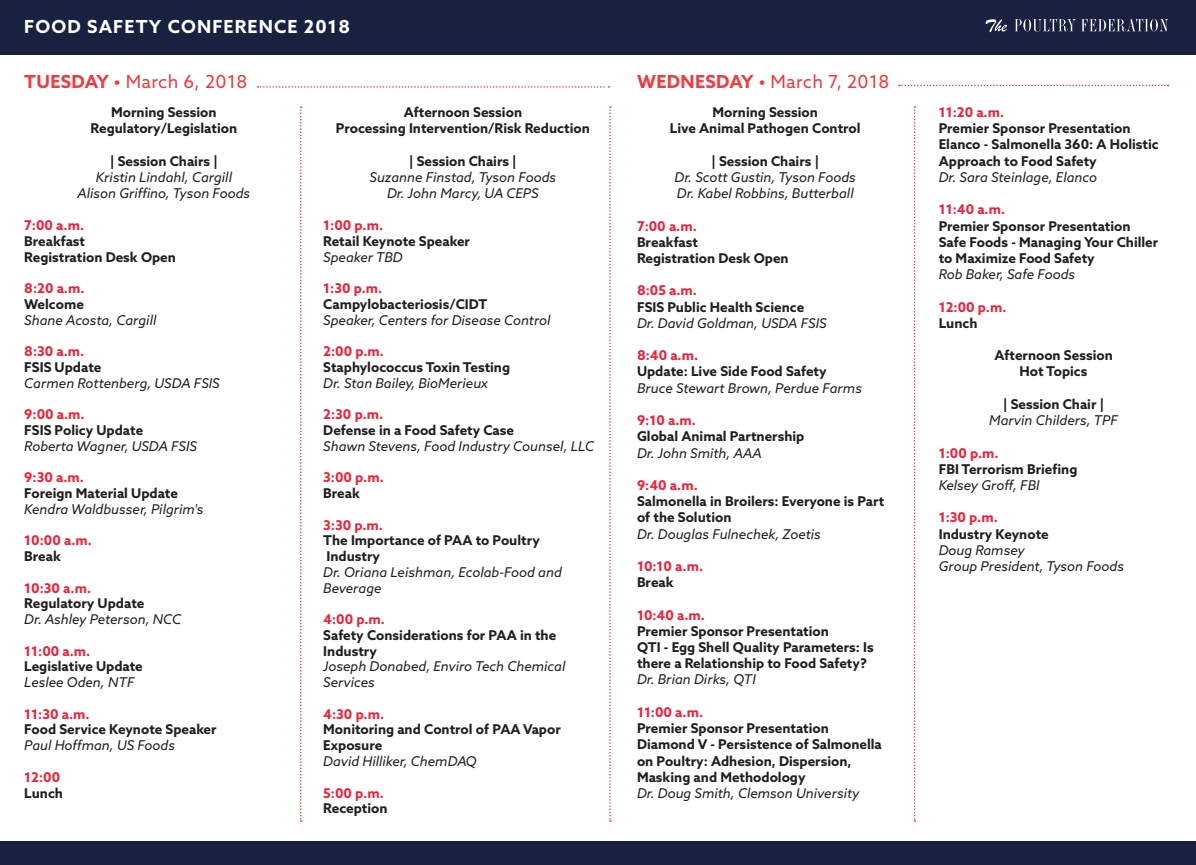
<style>
.page{position:relative;width:1196px;height:865px;background:#fff}
.page>*{position:absolute;margin:0;border:0;box-sizing:border-box;transform-origin:0 0}
.t1{font:18px "Azo Sans";letter-spacing:.02em;color:#ee3c41}
.t2{font:700 18px "Azo Sans";letter-spacing:.06em;color:#fff}
.t3{font:700 13.5px/16.2px "Azo Sans";color:#231f20}
.t4{font:italic 13.5px/15.8px "Azo Sans";color:#231f20}
.t5{font:700 13.5px "Azo Sans";color:#ed233c}
.s1{font-weight:700}
.s2{font-weight:700;font-style:normal}
.s3{font-weight:400;font-style:italic}
.s4{color:#ed233c}
</style>
<div class="page">
<div style="left:0;top:0;width:1195px;height:54px;background:#18213f"></div>
<div style="left:0;top:841px;width:1195px;height:23px;background:#18213f"></div>
<svg style="left:300px;top:106px;width:2px;height:715px"></svg>
<svg style="left:609px;top:106px;width:2px;height:715px"></svg>
<svg style="left:913px;top:106px;width:2px;height:715px"></svg>
<svg style="left:985px;top:19px;width:21px;height:13px"></svg>
<svg style="left:1014px;top:19px;width:154px;height:12px"></svg>
<svg style="left:257px;top:86px;width:352px;height:2px"></svg>
<svg style="left:898px;top:85px;width:270px;height:1px"></svg>
<p class="t2" style="left:24px;top:14px;width:327px">FOOD SAFETY CONFERENCE 2018</p>
<p class="t1" style="left:24px;top:69px;width:224px"><span class="s1">TUESDAY •</span> March 6, 2018</p>
<p class="t1" style="left:637px;top:69px;width:254px"><span class="s1">WEDNESDAY •</span> March 7, 2018</p>
<p class="t3" style="left:111px;top:104px;width:107px">Morning Session</p>
<p class="t3" style="left:91px;top:120px;width:148px">Regulatory/Legislation</p>
<p class="t3" style="left:110px;top:152px;width:109px">| Session Chairs |</p>
<p class="t4" style="left:96px;top:169px;width:138px">Kristin Lindahl, Cargill</p>
<p class="t4" style="left:77px;top:185px;width:174px">Alison Griffino, Tyson Foods</p>
<p class="t5" style="left:24px;top:216px;width:61px">7:00 a.m.</p>
<p class="t3" style="left:24px;top:233px;width:62px">Breakfast</p>
<p class="t3" style="left:24px;top:248px;width:153px">Registration Desk Open</p>
<p class="t5" style="left:24px;top:279px;width:62px">8:20 a.m.</p>
<p class="t4" style="left:24px;top:296px;width:133px"><span class="s2">Welcome<br></span>Shane Acosta, Cargill</p>
<p class="t5" style="left:24px;top:342px;width:62px">8:30 a.m.</p>
<p class="t3" style="left:24px;top:359px;width:79px">FSIS Update</p>
<p class="t4" style="left:24px;top:375px;width:197px">Carmen Rottenberg, USDA FSIS</p>
<p class="t5" style="left:24px;top:405px;width:62px">9:00 a.m.</p>
<p class="t3" style="left:24px;top:422px;width:120px">FSIS Policy Update</p>
<p class="t4" style="left:24px;top:438px;width:174px">Roberta Wagner, USDA FSIS</p>
<p class="t5" style="left:24px;top:468px;width:61px">9:30 a.m.</p>
<p class="t3" style="left:24px;top:485px;width:155px">Foreign Material Update</p>
<p class="t4" style="left:24px;top:501px;width:181px">Kendra Waldbusser, Pilgrim's</p>
<p class="t5" style="left:24px;top:531px;width:69px">10:00 a.m.</p>
<p class="t3" style="left:24px;top:548px;width:38px">Break</p>
<p class="t5" style="left:24px;top:578px;width:68px">10:30 a.m.</p>
<p class="t3" style="left:24px;top:595px;width:121px">Regulatory Update</p>
<p class="t4" style="left:24px;top:611px;width:158px">Dr. Ashley Peterson, NCC</p>
<p class="t5" style="left:24px;top:641px;width:68px">11:00 a.m.</p>
<p class="t3" style="left:24px;top:658px;width:120px">Legislative Update</p>
<p class="t4" style="left:24px;top:674px;width:112px">Leslee Oden, NTF</p>
<p class="t5" style="left:24px;top:704px;width:67px">11:30 a.m.</p>
<p class="t3" style="left:24px;top:721px;width:194px">Food Service Keynote Speaker</p>
<p class="t4" style="left:24px;top:737px;width:152px">Paul Hoffman, US Foods</p>
<p class="t5" style="left:24px;top:767px;width:37px">12:00</p>
<p class="t3" style="left:24px;top:784px;width:40px">Lunch</p>
<p class="t3" style="left:403px;top:104px;width:120px">Afternoon Session</p>
<p class="t3" style="left:336px;top:120px;width:255px">Processing Intervention/Risk Reduction</p>
<p class="t3" style="left:409px;top:152px;width:109px">| Session Chairs |</p>
<p class="t4" style="left:369px;top:169px;width:188px">Suzanne Finstad, Tyson Foods</p>
<p class="t4" style="left:387px;top:185px;width:153px">Dr. John Marcy, UA CEPS</p>
<p class="t5" style="left:323px;top:216px;width:61px">1:00 p.m.</p>
<p class="t3" style="left:323px;top:233px;width:148px;line-height:15.8px">Retail Keynote Speaker<br><span class="s3">Speaker TBD</span></p>
<p class="t5" style="left:323px;top:279px;width:61px">1:30 p.m.</p>
<p class="t3" style="left:323px;top:296px;width:166px">Campylobacteriosis/CIDT</p>
<p class="t4" style="left:323px;top:312px;width:229px">Speaker, Centers for Disease Control</p>
<p class="t5" style="left:323px;top:342px;width:62px">2:00 p.m.</p>
<p class="t3" style="left:323px;top:359px;width:188px">Staphylococcus Toxin Testing</p>
<p class="t4" style="left:323px;top:375px;width:166px">Dr. Stan Bailey, BioMerieux</p>
<p class="t5" style="left:323px;top:405px;width:61px">2:30 p.m.</p>
<p class="t3" style="left:323px;top:422px;width:192px">Defense in a Food Safety Case</p>
<p class="t4" style="left:323px;top:438px;width:272px">Shawn Stevens, Food Industry Counsel, LLC</p>
<p class="t5" style="left:323px;top:468px;width:62px">3:00 p.m.</p>
<p class="t3" style="left:323px;top:485px;width:38px">Break</p>
<p class="t3" style="left:323px;top:516px;width:218px;line-height:15.8px"><span class="s4">3:30 p.m.<br></span>The Importance of PAA to Poultry</p>
<p class="t3" style="left:326px;top:548px;width:55px">Industry</p>
<p class="t4" style="left:323px;top:564px;width:240px">Dr. Oriana Leishman, Ecolab-Food and</p>
<p class="t4" style="left:323px;top:579px;width:60px">Beverage</p>
<p class="t5" style="left:323px;top:610px;width:63px">4:00 p.m.</p>
<p class="t3" style="left:323px;top:626px;width:234px">Safety Considerations for PAA in the</p>
<p class="t3" style="left:323px;top:642px;width:55px">Industry</p>
<p class="t4" style="left:323px;top:658px;width:243px">Joseph Donabed, Enviro Tech Chemical<br>Services</p>
<p class="t5" style="left:323px;top:704px;width:62px">4:30 p.m.</p>
<p class="t3" style="left:323px;top:721px;width:239px;line-height:15.8px">Monitoring and Control of PAA Vapor<br>Exposure<br><span class="s3">David Hilliker, ChemDAQ</span></p>
<p class="t5" style="left:323px;top:783px;width:62px">5:00 p.m.</p>
<p class="t3" style="left:323px;top:800px;width:66px">Reception</p>
<p class="t3" style="left:712px;top:104px;width:107px">Morning Session</p>
<p class="t3" style="left:669px;top:120px;width:192px">Live Animal Pathogen Control</p>
<p class="t3" style="left:711px;top:152px;width:109px">| Session Chairs |</p>
<p class="t4" style="left:674px;top:169px;width:183px">Dr. Scott Gustin, Tyson Foods</p>
<p class="t4" style="left:676px;top:185px;width:178px">Dr. Kabel Robbins, Butterball</p>
<p class="t5" style="left:637px;top:217px;width:61px">7:00 a.m.</p>
<p class="t3" style="left:637px;top:233px;width:62px">Breakfast</p>
<p class="t3" style="left:637px;top:250px;width:153px">Registration Desk Open</p>
<p class="t3" style="left:637px;top:282px;width:169px"><span class="s4">8:05 a.m.<br></span>FSIS Public Health Science</p>
<p class="t4" style="left:637px;top:315px;width:191px">Dr. David Goldman, USDA FSIS</p>
<p class="t5" style="left:637px;top:346px;width:63px">8:40 a.m.</p>
<p class="t3" style="left:637px;top:363px;width:191px">Update: Live Side Food Safety</p>
<p class="t4" style="left:637px;top:380px;width:226px">Bruce Stewart Brown, Perdue Farms</p>
<p class="t5" style="left:637px;top:411px;width:60px">9:10 a.m.</p>
<p class="t3" style="left:637px;top:428px;width:169px">Global Animal Partnership</p>
<p class="t4" style="left:637px;top:444px;width:126px">Dr. John Smith, AAA</p>
<p class="t5" style="left:637px;top:476px;width:62px">9:40 a.m.</p>
<p class="t3" style="left:637px;top:493px;width:249px">Salmonella in Broilers: Everyone is Part of the Solution</p>
<p class="t4" style="left:637px;top:525px;width:185px">Dr. Douglas Fulnechek, Zoetis</p>
<p class="t5" style="left:637px;top:557px;width:68px">10:10 a.m.</p>
<p class="t3" style="left:637px;top:574px;width:38px">Break</p>
<p class="t5" style="left:637px;top:605px;width:69px">10:40 a.m.</p>
<p class="t3" style="left:637px;top:622px;width:193px">Premier Sponsor Presentation</p>
<p class="t3" style="left:637px;top:638px;width:238px">QTI - Egg Shell Quality Parameters: Is there a Relationship to Food Safety?</p>
<p class="t4" style="left:637px;top:671px;width:120px">Dr. Brian Dirks, QTI</p>
<p class="t5" style="left:637px;top:703px;width:68px">11:00 a.m.</p>
<p class="t3" style="left:637px;top:719px;width:193px">Premier Sponsor Presentation</p>
<p class="t3" style="left:637px;top:736px;width:246px">Diamond V - Persistence of Salmonella on Poultry: Adhesion, Dispersion,</p>
<p class="t3" style="left:637px;top:768px;width:170px">Masking and Methodology</p>
<p class="t4" style="left:637px;top:785px;width:224px">Dr. Doug Smith, Clemson University</p>
<p class="t5" style="left:938px;top:103px;width:67px">11:20 a.m.</p>
<p class="t3" style="left:938px;top:120px;width:193px">Premier Sponsor Presentation</p>
<p class="t3" style="left:938px;top:136px;width:221px">Elanco - Salmonella 360: A Holistic<br>Approach to Food Safety</p>
<p class="t4" style="left:938px;top:169px;width:160px">Dr. Sara Steinlage, Elanco</p>
<p class="t5" style="left:938px;top:200px;width:68px">11:40 a.m.</p>
<p class="t3" style="left:938px;top:217px;width:193px">Premier Sponsor Presentation</p>
<p class="t3" style="left:938px;top:233px;width:221px">Safe Foods - Managing Your Chiller to Maximize Food Safety</p>
<p class="t4" style="left:938px;top:266px;width:138px">Rob Baker, Safe Foods</p>
<p class="t5" style="left:938px;top:298px;width:69px">12:00 p.m.</p>
<p class="t3" style="left:938px;top:314px;width:40px">Lunch</p>
<p class="t3" style="left:994px;top:347px;width:120px">Afternoon Session</p>
<p class="t3" style="left:1019px;top:363px;width:69px">Hot Topics</p>
<p class="t3" style="left:1002px;top:395px;width:102px">| Session Chair |</p>
<p class="t4" style="left:989px;top:412px;width:130px">Marvin Childers, TPF</p>
<p class="t5" style="left:938px;top:443px;width:61px">1:00 p.m.</p>
<p class="t3" style="left:938px;top:460px;width:140px">FBI Terrorism Briefing</p>
<p class="t4" style="left:938px;top:477px;width:102px">Kelsey Groff, FBI</p>
<p class="t5" style="left:938px;top:508px;width:61px">1:30 p.m.</p>
<p class="t3" style="left:938px;top:525px;width:111px">Industry Keynote</p>
<p class="t4" style="left:938px;top:542px;width:87px">Doug Ramsey</p>
<p class="t4" style="left:938px;top:558px;width:187px">Group President, Tyson Foods</p>
</div>
